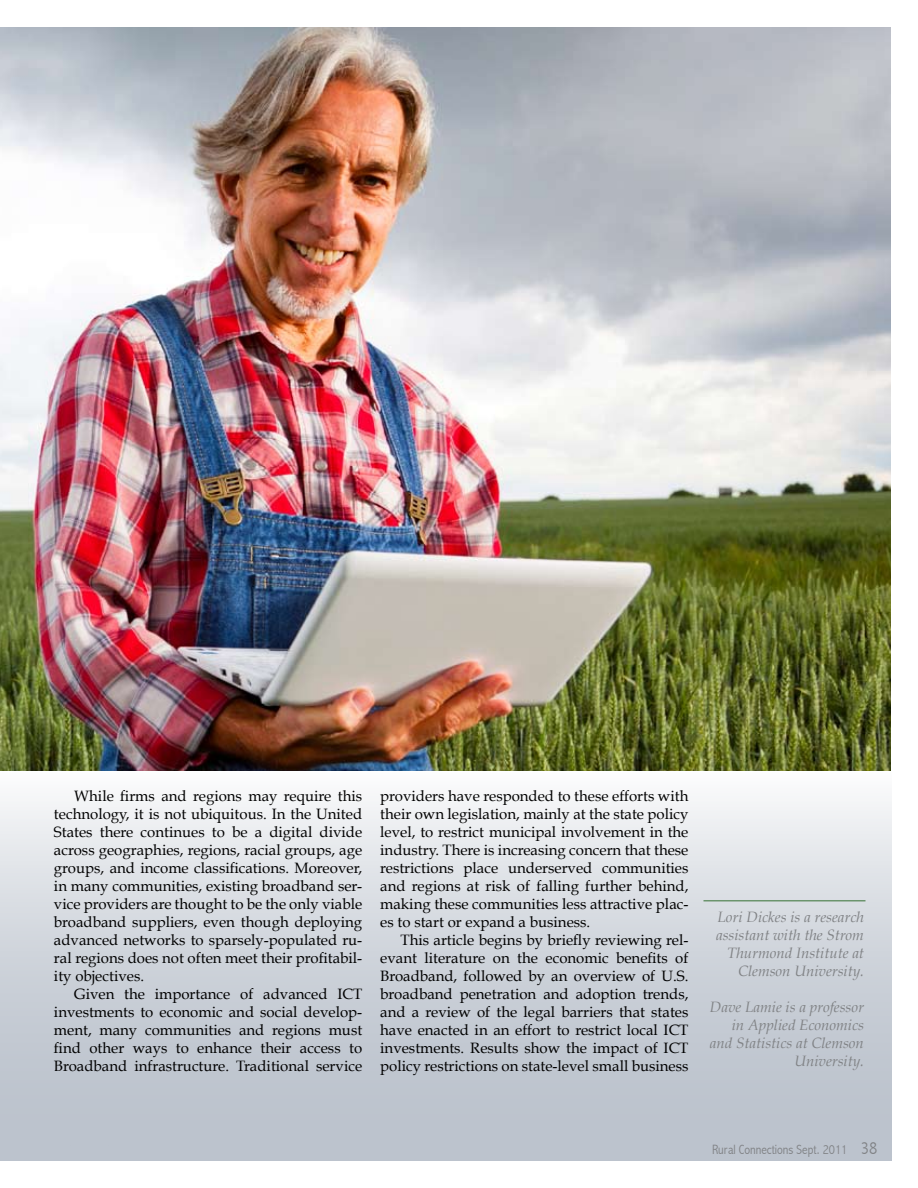
<style>
.page{position:relative;width:918px;height:1188px;background:#fff}
.page>*{position:absolute;margin:0;border:0;box-sizing:border-box;transform-origin:0 0}
.t1{font:15px/18px "Book Antiqua";color:#000;text-align:justify}
.t2{font:italic 15px/18px "Book Antiqua";color:#808285;text-align:right}
.t3{font:300 condensed 13.5px "Abadi";color:#808285}
.s1{font-size:18px}
</style>
<div class="page">
<div style="left:0;top:770px;width:892px;height:391px;background:linear-gradient(to bottom,#f3f5f6,#b1b9c5)"></div>
<img style="left:0;top:27px;width:891px;height:744px">
<hr style="left:704px;top:900px;width:162px;height:2px;background:#6b946d">
<p class="t1" style="left:54px;top:787px;width:310px;text-indent:20px">While firms and regions may require this technology, it is not ubiquitous. In the United States there continues to be a digital divide across geographies, regions, racial groups, age groups, and income classifications. Moreover, in many communities, existing broadband ser&shy;vice providers are thought to be the only viable broadband suppliers, even though deploying advanced networks to sparsely-populated ru&shy;ral regions does not often meet their profitabil&shy;ity objectives.</p>
<p class="t1" style="left:54px;top:985px;width:310px;text-indent:20px">Given the importance of advanced ICT investments to economic and social develop&shy;ment, many communities and regions must find other ways to enhance their access to Broadband infrastructure. Traditional service</p>
<p class="t1" style="left:380px;top:787px;width:310px">providers have responded to these efforts with their own legislation, mainly at the state policy level, to restrict municipal involvement in the industry. There is increasing concern that these restrictions place underserved communities and regions at risk of falling further behind, making these communities less attractive plac&shy;es to start or expand a business.</p>
<p class="t1" style="left:380px;top:931px;width:310px;text-indent:20px">This article begins by briefly reviewing rel&shy;evant literature on the economic benefits of Broadband, followed by an overview of U.S. broadband penetration and adoption trends, and a review of the legal barriers that states have enacted in an effort to restrict local ICT investments. Results show the impact of ICT policy restrictions on state-level small business</p>
<p class="t2" style="left:716px;top:908px;width:149px">Lori Dickes is a research assistant with the Strom<br>Thurmond Institute at<br>Clemson University.</p>
<p class="t2" style="left:710px;top:998px;width:156px">Dave Lamie is a professor in Applied Economics and Statistics at Clemson<br>University.</p>
<p class="t3" style="left:712px;top:1141px;width:167px">Rural Connections Sept. 2011 <span class="s1">38</span></p>
</div>
